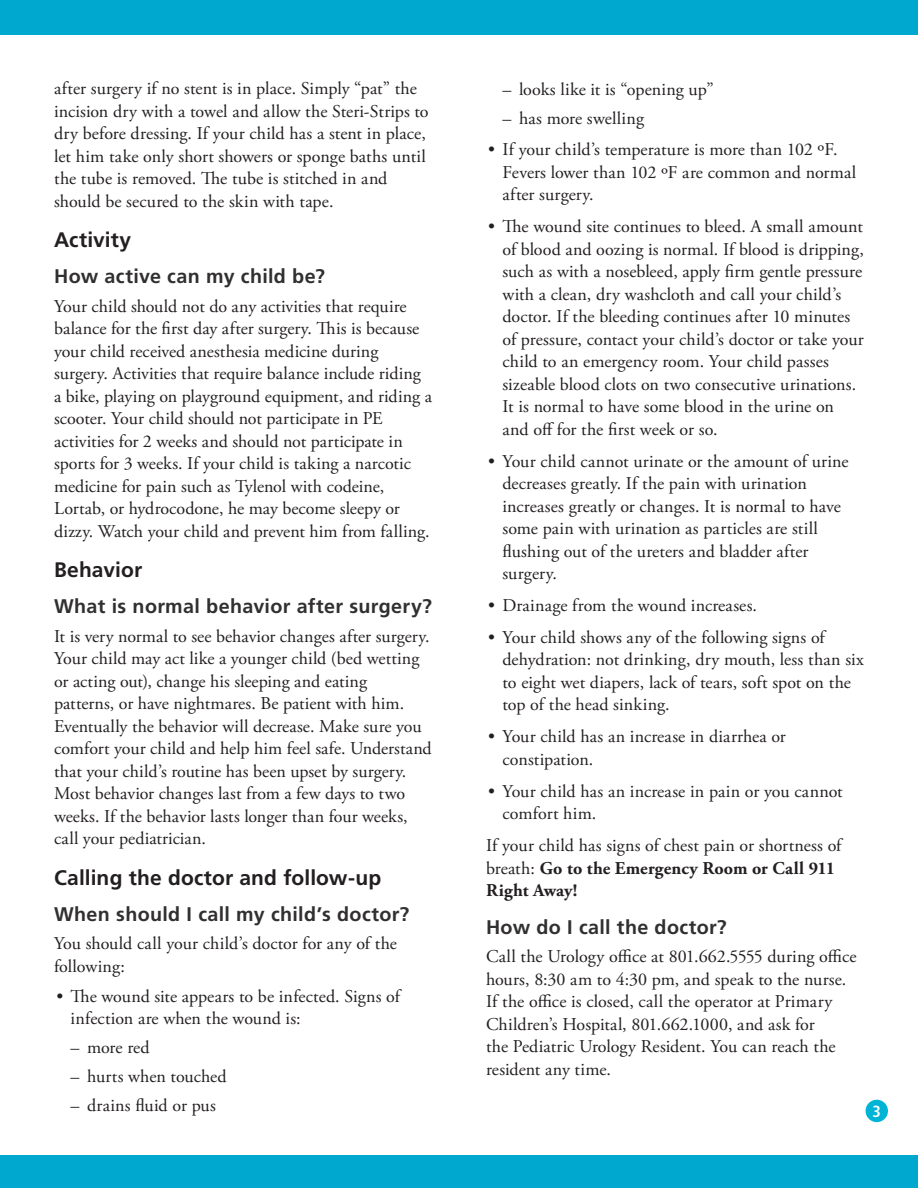
<style>
.page{position:relative;width:918px;height:1188px;background:#fff}
.page>*{position:absolute;margin:0;border:0;box-sizing:border-box;transform-origin:0 0}
.Level_1__h2{font:700 21px "Frutiger LT Std";letter-spacing:.005em;color:#231f20}
.Level_2__h3{font:700 19.65px "Frutiger LT Std";letter-spacing:.015em;color:#312f30}
.Main__p{font:18px/22.5px "Adobe Garamond Pro";letter-spacing:.005em;color:#231f20}
.Page_number{font:700 condensed 16.2px "Frutiger LT Std";color:#fff}
.s1{font-weight:700}
</style>
<div class="page">
<div style="left:0;top:0;width:918px;height:35px;background:#00a7cf"></div>
<div style="left:866px;top:1100px;width:22px;height:22px;background:#00b4d6;border-radius:50%"></div>
<div style="left:0;top:1156px;width:918px;height:32px;background:#00a7cf"></div>
<p class="Main__p" style="left:54px;top:78px;width:376px">after surgery if no stent is in place. Simply “pat” the incision dry with a towel and allow the Steri-Strips to dry before dressing. If your child has a stent in place, let him take only short showers or sponge baths until the tube is removed. The tube is stitched in and should be secured to the skin with tape.</p>
<p class="Level_1__h2" style="left:54px;top:227px;width:79px">Activity</p>
<p class="Level_2__h3" style="left:54px;top:265px;width:272px">How active can my child be?</p>
<p class="Main__p" style="left:54px;top:295px;width:379px">Your child should not do any activities that require balance for the first day after surgery. This is because your child received anesthesia medicine during surgery. Activities that require balance include riding a bike, playing on playground equipment, and riding a scooter. Your child should not participate in PE activities for 2 weeks and should not participate in sports for 3 weeks. If your child is taking a narcotic medicine for pain such as Tylenol with codeine, Lortab, or hydrocodone, he may become sleepy or dizzy. Watch your child and prevent him from falling.</p>
<p class="Level_1__h2" style="left:54px;top:557px;width:90px">Behavior</p>
<p class="Level_2__h3" style="left:54px;top:595px;width:379px">What is normal behavior after surgery?</p>
<p class="Main__p" style="left:54px;top:625px;width:379px">It is very normal to see behavior changes after surgery.<br>Your child may act like a younger child (bed wetting or acting out), change his sleeping and eating patterns, or have nightmares. Be patient with him.<br>Eventually the behavior will decrease. Make sure you comfort your child and help him feel safe. Understand that your child’s routine has been upset by surgery.<br>Most behavior changes last from a few days to two weeks. If the behavior lasts longer than four weeks, call your pediatrician.</p>
<p class="Level_1__h2" style="left:54px;top:865px;width:329px">Calling the doctor and follow-up</p>
<p class="Level_2__h3" style="left:54px;top:902px;width:357px">When should I call my child’s doctor?</p>
<p class="Main__p" style="left:54px;top:933px;width:344px">You should call your child’s doctor for any of the following:</p>
<p class="Main__p" style="left:71px;top:985px;width:331px;text-indent:-14px">• The wound site appears to be infected. Signs of infection are when the wound is:</p>
<p class="Main__p" style="left:71px;top:1037px;width:81px">– more red</p>
<p class="Main__p" style="left:71px;top:1065px;width:158px">– hurts when touched</p>
<p class="Main__p" style="left:71px;top:1094px;width:147px">– drains fluid or pus</p>
<p class="Main__p" style="left:502px;top:78px;width:213px">– looks like it is “opening up”</p>
<p class="Main__p" style="left:502px;top:107px;width:143px">– has more swelling</p>
<p class="Main__p" style="left:502px;top:139px;width:355px;text-indent:-14px">• If your child’s temperature is more than 102 ºF.<br>Fevers lower than 102 ºF are common and normal after surgery.</p>
<p class="Main__p" style="left:502px;top:216px;width:363px;text-indent:-14px">• The wound site continues to bleed. A small amount of blood and oozing is normal. If blood is dripping, such as with a nosebleed, apply firm gentle pressure with a clean, dry washcloth and call your child’s doctor. If the bleeding continues after 10 minutes of pressure, contact your child’s doctor or take your child to an emergency room. Your child passes sizeable blood clots on two consecutive urinations.<br>It is normal to have some blood in the urine on and off for the first week or so.</p>
<p class="Main__p" style="left:502px;top:450px;width:348px;text-indent:-14px">• Your child cannot urinate or the amount of urine decreases greatly. If the pain with urination increases greatly or changes. It is normal to have some pain with urination as particles are still flushing out of the ureters and bladder after surgery.</p>
<p class="Main__p" style="left:488px;top:595px;width:270px">• Drainage from the wound increases.</p>
<p class="Main__p" style="left:502px;top:627px;width:363px;text-indent:-14px">• Your child shows any of the following signs of dehydration: not drinking, dry mouth, less than six to eight wet diapers, lack of tears, soft spot on the top of the head sinking.</p>
<p class="Main__p" style="left:502px;top:726px;width:285px;text-indent:-14px">• Your child has an increase in diarrhea or constipation.</p>
<p class="Main__p" style="left:502px;top:780px;width:342px;text-indent:-14px">• Your child has an increase in pain or you cannot comfort him.</p>
<p class="Main__p" style="left:486px;top:835px;width:357px">If your child has signs of chest pain or shortness of breath: <span class="s1">Go to the Emergency Room or Call 911<br>Right Away!</span></p>
<p class="Level_2__h3" style="left:486px;top:915px;width:242px">How do I call the doctor?</p>
<p class="Main__p" style="left:486px;top:946px;width:372px">Call the Urology office at 801.662.5555 during office hours, 8:30 am to 4:30 pm, and speak to the nurse.<br>If the office is closed, call the operator at Primary Children’s Hospital, 801.662.1000, and ask for<br>the Pediatric Urology Resident. You can reach the resident any time.</p>
<p class="Page_number" style="left:873px;top:1101px;width:10px">3</p>
</div>
